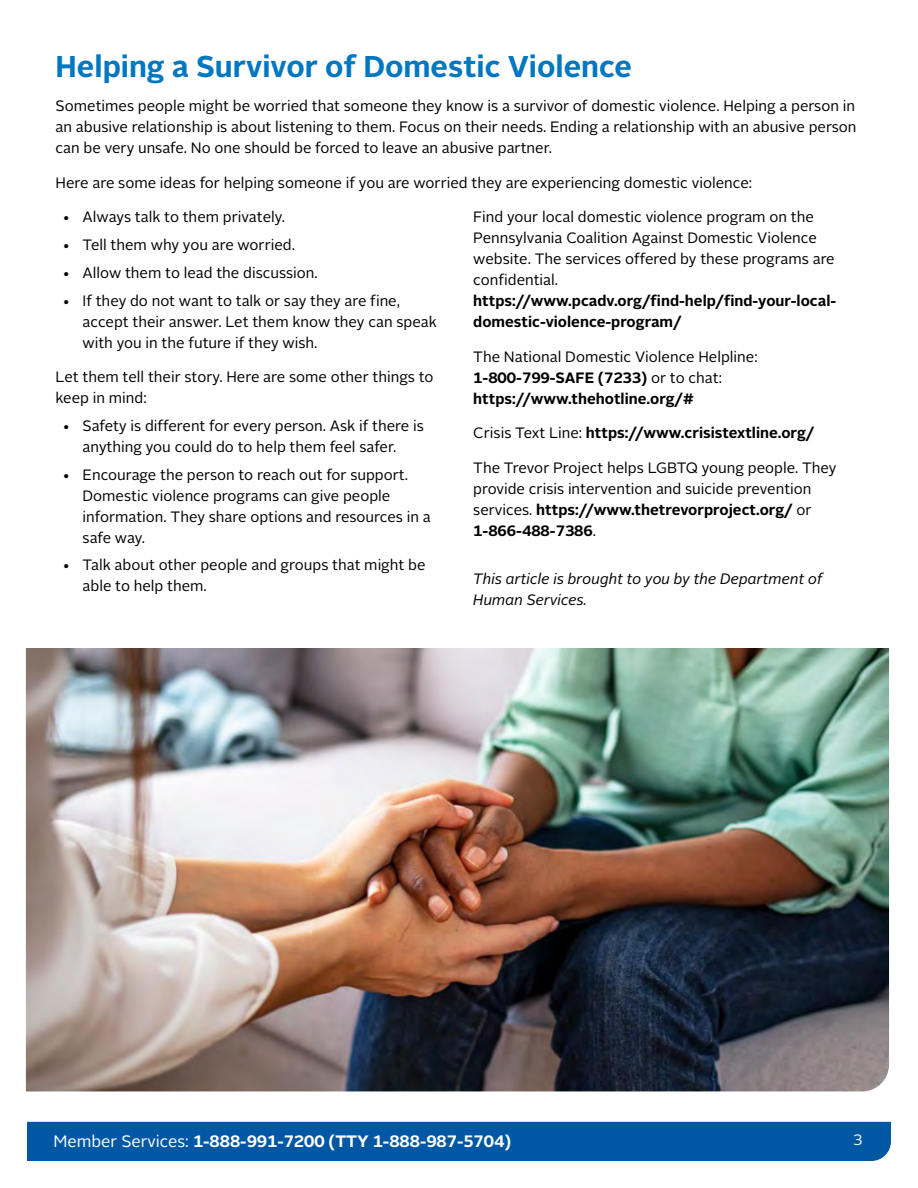
<style>
.page{position:relative;width:918px;height:1188px;background:#fff}
.page>*{position:absolute;margin:0;border:0;box-sizing:border-box;transform-origin:0 0}
.Header_Spanned{font:700 30px "Alright Sans";color:#0077c1}
.t1{font:700 16.5px "Alright Sans";color:#fff}
.body_copy{font:15px/21px "Alright Sans";color:#000}
.Bullet_1{font:15px/21px "Alright Sans";color:#000}
.Body_Copy_over_bulle{font:15px/21px "Alright Sans";color:#000}
.body_copy-2{font:700 15px/21px "Alright Sans";color:#000}
.body_copy-3{font:italic 15px/21px "Alright Sans";color:#000}
.t2{font:15px "Alright Sans";color:#fff}
.s1{font-weight:700}
.s2{font-weight:400}
</style>
<div class="page">
<div style="left:27px;top:1122px;width:864px;height:39px;background:#0058a4"></div>
<img style="left:26px;top:648px;width:863px;height:443px">
<p class="Header_Spanned" style="left:56px;top:45px;width:578px">Helping a Survivor of Domestic Violence</p>
<p class="body_copy" style="left:56px;top:96px;width:802px;text-align:justify">Sometimes people might be worried that someone they know is a survivor of domestic violence. Helping a person in an abusive relationship is about listening to them. Focus on their needs. Ending a relationship with an abusive person can be very unsafe. No one should be forced to leave an abusive partner.</p>
<p class="Body_Copy_over_bulle" style="left:56px;top:172px;width:698px">Here are some ideas for helping someone if you are worried they are experiencing domestic violence:</p>
<p class="Bullet_1" style="left:62px;top:207px;width:224px">• Always talk to them privately.</p>
<p class="Bullet_1" style="left:62px;top:235px;width:234px">• Tell them why you are worried.</p>
<p class="Bullet_1" style="left:62px;top:262px;width:257px">• Allow them to lead the discussion.</p>
<p class="Bullet_1" style="left:83px;top:290px;width:356px;text-indent:-20px">• If they do not want to talk or say they are fine, accept their answer. Let them know they can speak with you in the future if they wish.</p>
<p class="Body_Copy_over_bulle" style="left:56px;top:367px;width:380px">Let them tell their story. Here are some other things to keep in mind:</p>
<p class="Bullet_1" style="left:62px;top:415px;width:363px;text-align:center">• Safety is different for every person. Ask if there is anything you could do to help them feel safer.</p>
<p class="Bullet_1" style="left:83px;top:464px;width:350px;text-indent:-20px">• Encourage the person to reach out for support.<br>Domestic violence programs can give people information. They share options and resources in a safe way.</p>
<p class="Bullet_1" style="left:83px;top:555px;width:344px;text-indent:-20px">• Talk about other people and groups that might be able to help them.</p>
<p class="body_copy" style="left:473px;top:207px;width:364px">Find your local domestic violence program on the Pennsylvania Coalition Against Domestic Violence website. The services offered by these programs are confidential. <span class="s1">https://www.pcadv.org/find-help/find-your-local&shy;domestic-violence-program/</span></p>
<p class="body_copy-2" style="left:473px;top:346px;width:286px"><span class="s2">The National Domestic Violence Helpline:<br></span>1-800-799-SAFE (7233) <span class="s2">or to chat: </span>https://www.thehotline.org/#</p>
<p class="body_copy-2" style="left:473px;top:423px;width:343px"><span class="s2">Crisis Text Line:</span> https://www.crisistextline.org/</p>
<p class="body_copy" style="left:473px;top:457px;width:365px">The Trevor Project helps LGBTQ young people. They provide crisis intervention and suicide prevention services. <span class="s1">https://www.thetrevorproject.org/</span> or <span class="s1">1-866-488-7386</span>.</p>
<p class="body_copy-3" style="left:473px;top:568px;width:351px">This article is brought to you by the Department of<br>Human Services.</p>
<p class="t1" style="left:53px;top:1129px;width:459px"><span class="s2">Member Services:</span> 1-888-991-7200 (TTY 1-888-987-5704)</p>
<p class="t2" style="left:853px;top:1130px;width:11px">3</p>
</div>
